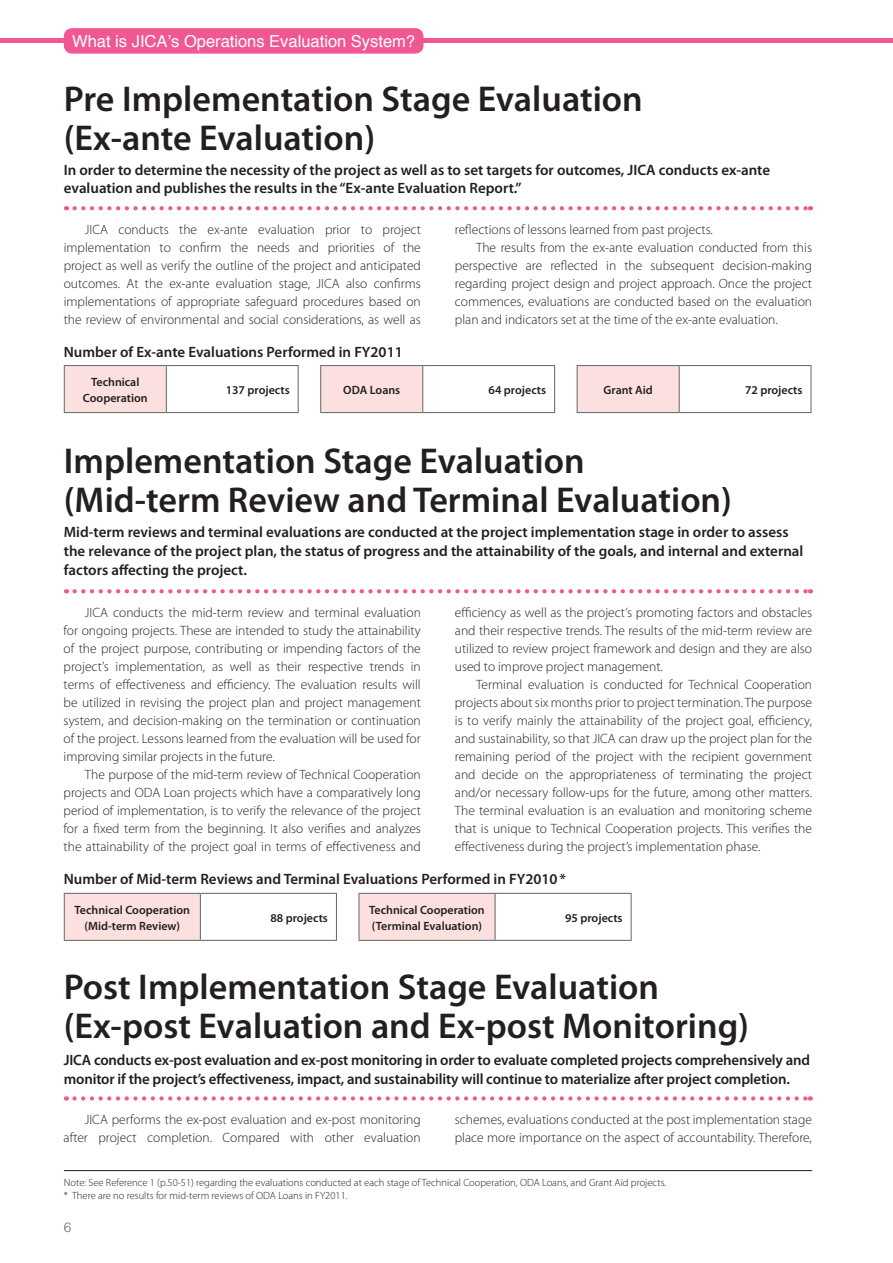
<style>
.page{position:relative;width:893px;height:1263px;background:#fff}
.page>*{position:absolute;margin:0;border:0;box-sizing:border-box;transform-origin:0 0}
.t1{font:600 36px/39px "Myriad Pro";color:#231f20}
.t2{font:16.5px "Helvetica";color:#fff}
.t3{font:600 15px/18.8px "Myriad Pro";color:#231f20}
.t4{font:300 13.5px/18px "Myriad Pro";color:#231f20;text-align:justify}
.t5{font:300 13.5px "Helvetica";color:#6c6d70}
.t6{font:600 12px/15.8px "Myriad Pro";color:#231f20;text-align:center}
.t7{font:300 10.5px/13.5px "Myriad Pro";color:#231f20}
</style>
<div class="page">
<div style="left:0;top:38px;width:893px;height:5px;background:#f05893"></div>
<div style="left:64px;top:28px;width:359px;height:26px;background:#f05893;border-radius:9px"></div>
<svg style="left:75px;top:206px;width:736px;height:4px"></svg>
<svg style="left:75px;top:589px;width:736px;height:4px"></svg>
<svg style="left:74px;top:1096px;width:737px;height:4px"></svg>
<svg style="left:65px;top:365px;width:614px;height:48px"></svg>
<hr style="left:64px;top:365px;width:102px;height:1px;background:#6c6d70">
<hr style="left:64px;top:366px;width:1px;height:46px;background:#6c6d70">
<hr style="left:166px;top:365px;width:133px;height:1px;background:#6c6d70">
<hr style="left:166px;top:366px;width:1px;height:46px;background:#6c6d70">
<hr style="left:298px;top:366px;width:1px;height:46px;background:#6c6d70">
<hr style="left:320px;top:365px;width:103px;height:1px;background:#6c6d70">
<hr style="left:320px;top:366px;width:1px;height:46px;background:#6c6d70">
<hr style="left:423px;top:365px;width:132px;height:1px;background:#6c6d70">
<hr style="left:422px;top:366px;width:1px;height:46px;background:#6c6d70">
<hr style="left:554px;top:366px;width:1px;height:46px;background:#6c6d70">
<hr style="left:577px;top:365px;width:102px;height:1px;background:#6c6d70">
<hr style="left:577px;top:366px;width:1px;height:46px;background:#6c6d70">
<hr style="left:679px;top:365px;width:132px;height:1px;background:#6c6d70">
<hr style="left:679px;top:366px;width:1px;height:46px;background:#6c6d70">
<hr style="left:810px;top:366px;width:1px;height:46px;background:#6c6d70">
<hr style="left:64px;top:412px;width:102px;height:1px;background:#6c6d70">
<hr style="left:166px;top:412px;width:133px;height:1px;background:#6c6d70">
<hr style="left:320px;top:412px;width:103px;height:1px;background:#6c6d70">
<hr style="left:423px;top:412px;width:132px;height:1px;background:#6c6d70">
<hr style="left:577px;top:412px;width:102px;height:1px;background:#6c6d70">
<hr style="left:679px;top:412px;width:132px;height:1px;background:#6c6d70">
<svg style="left:65px;top:894px;width:430px;height:46px"></svg>
<hr style="left:64px;top:893px;width:136px;height:1px;background:#6c6d70">
<hr style="left:64px;top:894px;width:1px;height:46px;background:#6c6d70">
<hr style="left:200px;top:893px;width:137px;height:1px;background:#6c6d70">
<hr style="left:200px;top:894px;width:1px;height:46px;background:#6c6d70">
<hr style="left:336px;top:894px;width:1px;height:46px;background:#6c6d70">
<hr style="left:358px;top:893px;width:137px;height:1px;background:#6c6d70">
<hr style="left:358px;top:894px;width:2px;height:46px;background:#6c6d70">
<hr style="left:495px;top:893px;width:137px;height:1px;background:#6c6d70">
<hr style="left:495px;top:894px;width:1px;height:46px;background:#6c6d70">
<hr style="left:631px;top:894px;width:1px;height:46px;background:#6c6d70">
<hr style="left:64px;top:940px;width:136px;height:1px;background:#6c6d70">
<hr style="left:200px;top:940px;width:137px;height:1px;background:#6c6d70">
<hr style="left:358px;top:940px;width:137px;height:1px;background:#6c6d70">
<hr style="left:495px;top:940px;width:137px;height:1px;background:#6c6d70">
<hr style="left:64px;top:1170px;width:748px;height:1px;background:#231f20">
<p class="t2" style="left:72px;top:31px;width:344px">What is JICA’s Operations Evaluation System?</p>
<h1 class="t1" style="left:64px;top:78px;width:580px">Pre Implementation Stage Evaluation (Ex-ante Evaluation)</h1>
<p class="t3" style="left:64px;top:160px;width:708px">In order to determine the necessity of the project as well as to set targets for outcomes, JICA conducts ex-ante evaluation and publishes the results in the “Ex-ante Evaluation Report.”</p>
<p class="t4" style="left:64px;top:221px;width:359px;text-indent:21px">JICA conducts the ex-ante evaluation prior to project implementation to confirm the needs and priorities of the project as well as verify the outline of the project and anticipated outcomes. At the ex-ante evaluation stage, JICA also confirms implementations of appropriate safeguard procedures based on the review of environmental and social considerations, as well as</p>
<p class="t4" style="left:455px;top:221px;width:260px">reflections of lessons learned from past projects.</p>
<p class="t4" style="left:476px;top:239px;width:337px">The results from the ex-ante evaluation conducted from this</p>
<p class="t4" style="left:455px;top:257px;width:359px">perspective are reflected in the subsequent decision-making</p>
<p class="t4" style="left:455px;top:275px;width:359px">regarding project design and project approach. Once the project</p>
<p class="t4" style="left:455px;top:293px;width:359px">commences, evaluations are conducted based on the evaluation</p>
<p class="t4" style="left:455px;top:311px;width:324px">plan and indicators set at the time of the ex-ante evaluation.</p>
<p class="t3" style="left:64px;top:342px;width:340px">Number of Ex-ante Evaluations Performed in FY2011</p>
<p class="t6" style="left:83px;top:374px;width:66px">Technical<br>Cooperation</p>
<p class="t6" style="left:226px;top:382px;width:65px">137 projects</p>
<p class="t6" style="left:343px;top:382px;width:59px">ODA Loans</p>
<p class="t6" style="left:489px;top:382px;width:59px">64 projects</p>
<p class="t6" style="left:603px;top:382px;width:51px">Grant Aid</p>
<p class="t6" style="left:745px;top:382px;width:59px">72 projects</p>
<h1 class="t1" style="left:64px;top:441px;width:670px">Implementation Stage Evaluation (Mid-term Review and Terminal Evaluation)</h1>
<p class="t3" style="left:64px;top:522px;width:741px">Mid-term reviews and terminal evaluations are conducted at the project implementation stage in order to assess the relevance of the project plan, the status of progress and the attainability of the goals, and internal and external factors affecting the project.</p>
<p class="t4" style="left:64px;top:604px;width:359px;text-indent:21px">JICA conducts the mid-term review and terminal evaluation for ongoing projects. These are intended to study the attainability of the project purpose, contributing or impending factors of the project’s implementation, as well as their respective trends in terms of effectiveness and efficiency. The evaluation results will be utilized in revising the project plan and project management system, and decision-making on the termination or continuation of the project. Lessons learned from the evaluation will be used for improving similar projects in the future.</p>
<p class="t4" style="left:64px;top:766px;width:359px;text-indent:21px">The purpose of the mid-term review of Technical Cooperation projects and ODA Loan projects which have a comparatively long period of implementation, is to verify the relevance of the project for a fixed term from the beginning. It also verifies and analyzes the attainability of the project goal in terms of effectiveness and</p>
<p class="t4" style="left:455px;top:604px;width:359px">efficiency as well as the project’s promoting factors and obstacles and their respective trends. The results of the mid-term review are utilized to review project framework and design and they are also used to improve project management.</p>
<p class="t4" style="left:455px;top:676px;width:359px;text-indent:21px">Terminal evaluation is conducted for Technical Cooperation projects about six months prior to project termination. The purpose is to verify mainly the attainability of the project goal, efficiency, and sustainability, so that JICA can draw up the project plan for the remaining period of the project with the recipient government and decide on the appropriateness of terminating the project and/or necessary follow-ups for the future, among other matters.<br>The terminal evaluation is an evaluation and monitoring scheme that is unique to Technical Cooperation projects. This verifies the effectiveness during the project’s implementation phase.</p>
<p class="t3" style="left:64px;top:869px;width:504px">Number of Mid-term Reviews and Terminal Evaluations Performed in FY2010*</p>
<p class="t6" style="left:75px;top:902px;width:117px">Technical Cooperation (Mid-term Review)</p>
<p class="t6" style="left:270px;top:910px;width:59px">88 projects</p>
<p class="t6" style="left:369px;top:902px;width:117px;text-align:left">Technical Cooperation (Terminal Evaluation)</p>
<p class="t6" style="left:565px;top:910px;width:59px">95 projects</p>
<h1 class="t1" style="left:64px;top:966px;width:687px">Post Implementation Stage Evaluation (Ex-post Evaluation and Ex-post Monitoring)</h1>
<p class="t3" style="left:64px;top:1050px;width:748px">JICA conducts ex-post evaluation and ex-post monitoring in order to evaluate completed projects comprehensively and monitor if the project’s effectiveness, impact, and sustainability will continue to materialize after project completion.</p>
<p class="t4" style="left:64px;top:1111px;width:359px;text-align:right">JICA performs the ex-post evaluation and ex-post monitoring after project completion. Compared with other evaluation</p>
<p class="t4" style="left:455px;top:1111px;width:359px">schemes, evaluations conducted at the post implementation stage place more importance on the aspect of accountability. Therefore,</p>
<p class="t7" style="left:64px;top:1175px;width:604px">Note: See Reference 1 (p.50-51) regarding the evaluations conducted at each stage of Technical Cooperation, ODA Loans, and Grant Aid projects. * There are no results for mid-term reviews of ODA Loans in FY2011.</p>
<p class="t5" style="left:64px;top:1219px;width:9px">6</p>
</div>
